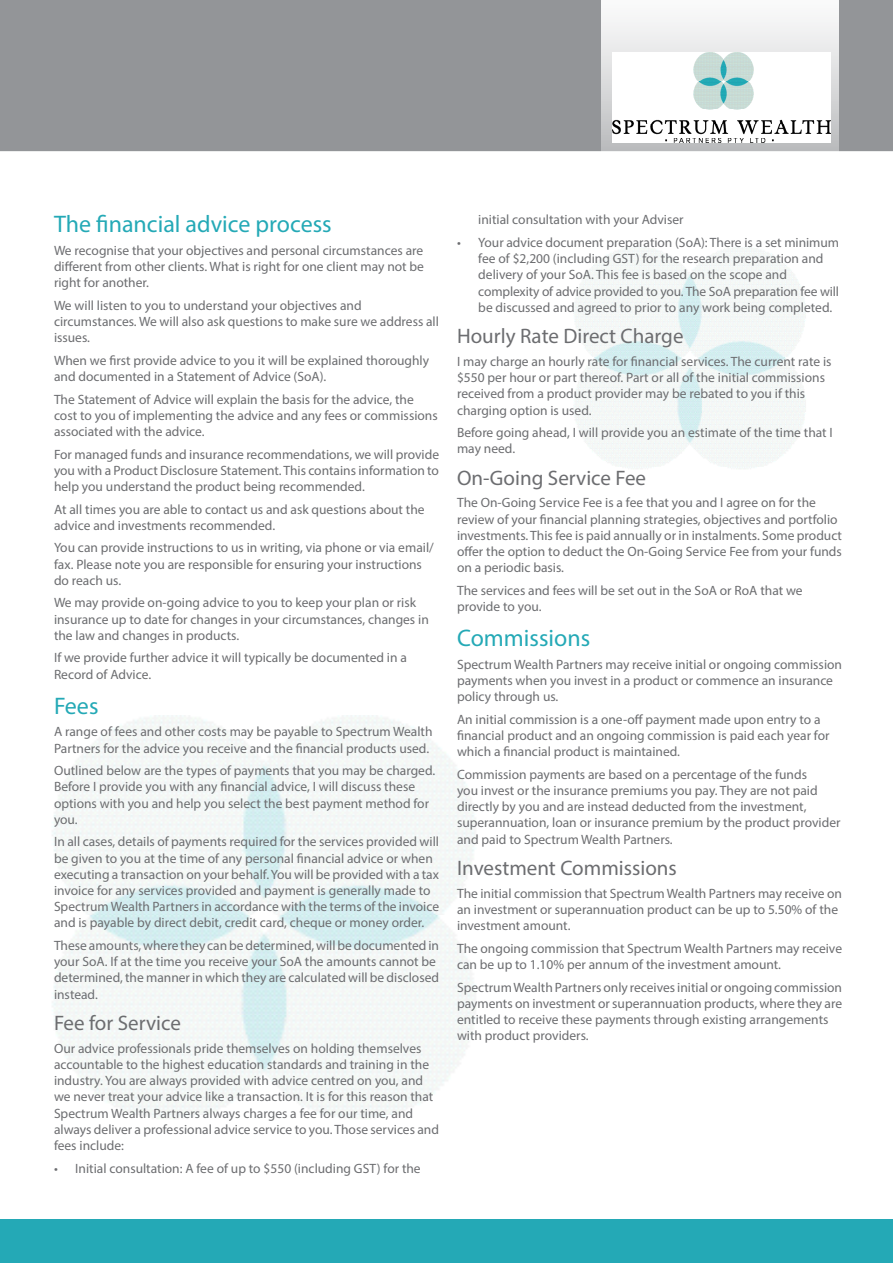
<style>
.page{position:relative;width:893px;height:1263px;background:#fff}
.page>*{position:absolute;margin:0;border:0;box-sizing:border-box;transform-origin:0 0}
.t1{font:24px "Myriad Pro";color:#24a9b6}
.t2{font:21px "Myriad Pro";color:#6c6d70}
.t3{font:13.5px/16.2px "Myriad Pro";color:#6c6d70}
</style>
<div class="page">
<div style="left:0;top:0;width:893px;height:151px;background:#939598"></div>
<svg style="left:602px;top:0;width:237px;height:152px;fill:#f0f0f1"></svg>
<img style="left:612px;top:53px;width:218px;height:90px">
<img style="left:53px;top:720px;width:422px;height:395px">
<img style="left:574px;top:250px;width:231px;height:217px">
<div style="left:0;top:1219px;width:893px;height:44px;background:#24a9b6"></div>
<p class="t1" style="left:54px;top:210px;width:279px">The financial advice process</p>
<p class="t3" style="left:54px;top:242px;width:372px;text-align:justify">We recognise that your objectives and personal circumstances are different from other clients. What is right for one client may not be right for another.</p>
<p class="t3" style="left:54px;top:297px;width:386px">We will listen to you to understand your objectives and circumstances. We will also ask questions to make sure we address all issues.</p>
<p class="t3" style="left:54px;top:352px;width:377px">When we first provide advice to you it will be explained thoroughly and documented in a Statement of Advice (SoA).</p>
<p class="t3" style="left:54px;top:391px;width:385px">The Statement of Advice will explain the basis for the advice, the cost to you of implementing the advice and any fees or commissions associated with the advice.</p>
<p class="t3" style="left:54px;top:446px;width:387px;text-align:justify">For managed funds and insurance recommendations, we will provide you with a Product Disclosure Statement. This contains information to help you understand the product being recommended.</p>
<p class="t3" style="left:54px;top:501px;width:372px">At all times you are able to contact us and ask questions about the advice and investments recommended.</p>
<p class="t3" style="left:54px;top:540px;width:381px">You can provide instructions to us in writing, via phone or via email/ fax. Please note you are responsible for ensuring your instructions do reach us.</p>
<p class="t3" style="left:54px;top:595px;width:376px">We may provide on-going advice to you to keep your plan or risk insurance up to date for changes in your circumstances, changes in the law and changes in products.</p>
<p class="t3" style="left:54px;top:650px;width:354px">If we provide further advice it will typically be documented in a<br>Record of Advice.</p>
<p class="t1" style="left:54px;top:691px;width:46px">Fees</p>
<p class="t3" style="left:54px;top:723px;width:380px">A range of fees and other costs may be payable to Spectrum Wealth<br>Partners for the advice you receive and the financial products used.</p>
<p class="t3" style="left:54px;top:762px;width:383px">Outlined below are the types of payments that you may be charged.<br>Before I provide you with any financial advice, I will discuss these options with you and help you select the best payment method for you.</p>
<p class="t3" style="left:54px;top:833px;width:387px">In all cases, details of payments required for the services provided will be given to you at the time of any personal financial advice or when executing a transaction on your behalf. You will be provided with a tax invoice for any services provided and payment is generally made to Spectrum Wealth Partners in accordance with the terms of the invoice and is payable by direct debit, credit card, cheque or money order.</p>
<p class="t3" style="left:54px;top:937px;width:387px">These amounts, where they can be determined, will be documented in your SoA. If at the time you receive your SoA the amounts cannot be determined, the manner in which they are calculated will be disclosed instead.</p>
<p class="t2" style="left:54px;top:1010px;width:128px">Fee for Service</p>
<p class="t3" style="left:54px;top:1040px;width:387px">Our advice professionals pride themselves on holding themselves accountable to the highest education standards and training in the industry. You are always provided with advice centred on you, and we never treat your advice like a transaction. It is for this reason that Spectrum Wealth Partners always charges a fee for our time, and always deliver a professional advice service to you. Those services and fees include:</p>
<p class="t3" style="left:54px;top:1160px;width:368px">• Initial consultation: A fee of up to $550 (including GST) for the</p>
<p class="t3" style="left:478px;top:211px;width:207px">initial consultation with your Adviser</p>
<p class="t3" style="left:478px;top:234px;width:362px;text-indent:-21px">• Your advice document preparation (SoA): There is a set minimum fee of $2,200 (including GST) for the research preparation and delivery of your SoA. This fee is based on the scope and complexity of advice provided to you. The SoA preparation fee will be discussed and agreed to prior to any work being completed.</p>
<p class="t2" style="left:457px;top:323px;width:228px">Hourly Rate Direct Charge</p>
<p class="t3" style="left:457px;top:353px;width:376px">I may charge an hourly rate for financial services. The current rate is $550 per hour or part thereof. Part or all of the initial commissions received from a product provider may be rebated to you if this charging option is used.</p>
<p class="t3" style="left:457px;top:424px;width:377px">Before going ahead, I will provide you an estimate of the time that I may need.</p>
<p class="t2" style="left:457px;top:465px;width:191px">On-Going Service Fee</p>
<p class="t3" style="left:457px;top:495px;width:387px">The On-Going Service Fee is a fee that you and I agree on for the review of your financial planning strategies, objectives and portfolio investments. This fee is paid annually or in instalments. Some product offer the option to deduct the On-Going Service Fee from your funds on a periodic basis.</p>
<p class="t3" style="left:457px;top:582px;width:347px">The services and fees will be set out in the SoA or RoA that we provide to you.</p>
<p class="t1" style="left:457px;top:623px;width:135px">Commissions</p>
<p class="t3" style="left:457px;top:656px;width:386px">Spectrum Wealth Partners may receive initial or ongoing commission payments when you invest in a product or commence an insurance policy through us.</p>
<p class="t3" style="left:457px;top:711px;width:374px">An initial commission is a one-off payment made upon entry to a financial product and an ongoing commission is paid each year for which a financial product is maintained.</p>
<p class="t3" style="left:457px;top:766px;width:385px">Commission payments are based on a percentage of the funds<br>you invest or the insurance premiums you pay. They are not paid directly by you and are instead deducted from the investment, superannuation, loan or insurance premium by the product provider and paid to Spectrum Wealth Partners.</p>
<p class="t2" style="left:457px;top:855px;width:221px">Investment Commissions</p>
<p class="t3" style="left:457px;top:885px;width:387px">The initial commission that Spectrum Wealth Partners may receive on an investment or superannuation product can be up to 5.50% of the investment amount.</p>
<p class="t3" style="left:457px;top:940px;width:387px">The ongoing commission that Spectrum Wealth Partners may receive can be up to 1.10% per annum of the investment amount.</p>
<p class="t3" style="left:457px;top:979px;width:387px">Spectrum Wealth Partners only receives initial or ongoing commission payments on investment or superannuation products, where they are entitled to receive these payments through existing arrangements with product providers.</p>
</div>
